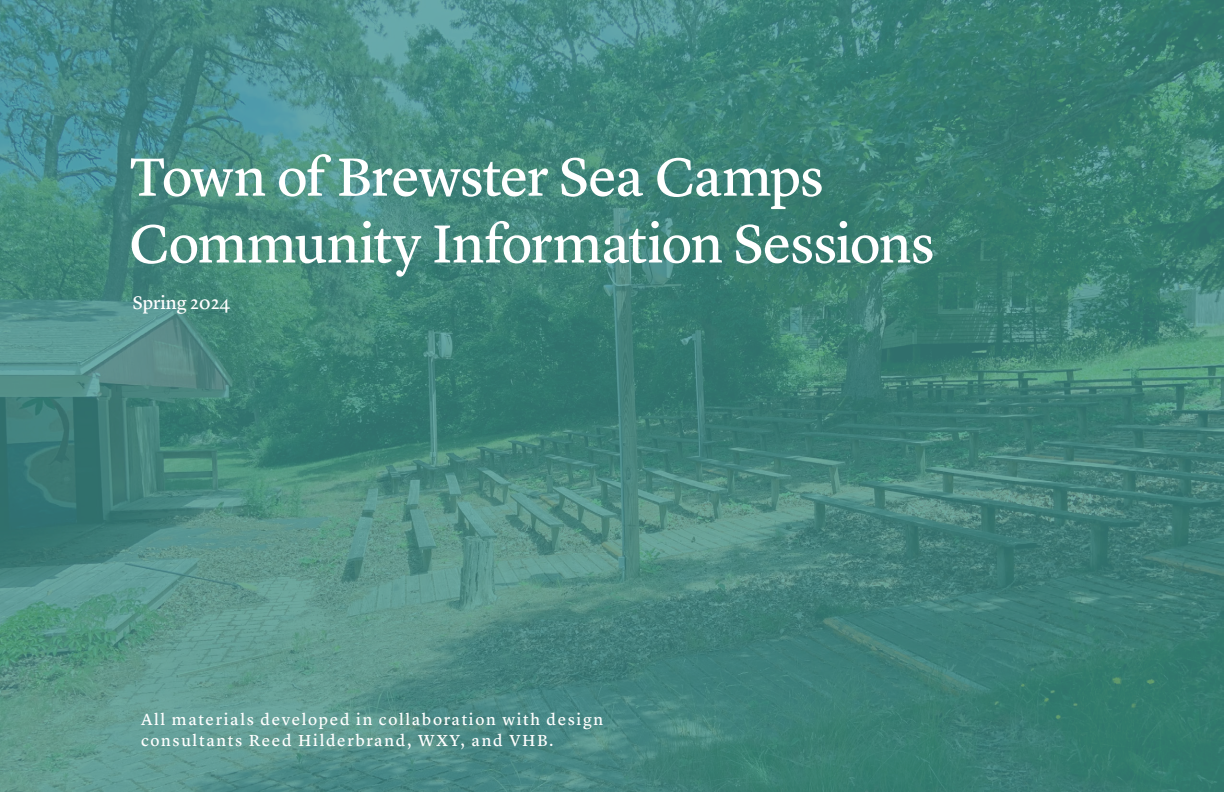
<style>
.page{position:relative;width:1224px;height:792px;background:#fff}
.page>*{position:absolute;margin:0;border:0;box-sizing:border-box;transform-origin:0 0}
.Red{font:55.7px "Lyon Text No 2";letter-spacing:-.025em;color:#fff}
.t1{font:18.8px "Lyon Text No 2";color:#fff}
.t2{font:16.6px/21.1px "Lyon Text No 2";letter-spacing:.1em;color:#fff}
</style>
<div class="page">
<img style="left:0;top:0;width:1224px;height:792px">
<p class="Red" style="left:129px;top:134px;width:696px">Town of Brewster Sea Camps</p>
<p class="Red" style="left:129px;top:201px;width:807px">Community Information Sessions</p>
<p class="t1" style="left:133px;top:289px;width:99px">Spring 2024</p>
<p class="t2" style="left:141px;top:707px;width:464px">All materials developed in collaboration with design consultants Reed Hilderbrand, WXY, and VHB.</p>
</div>
